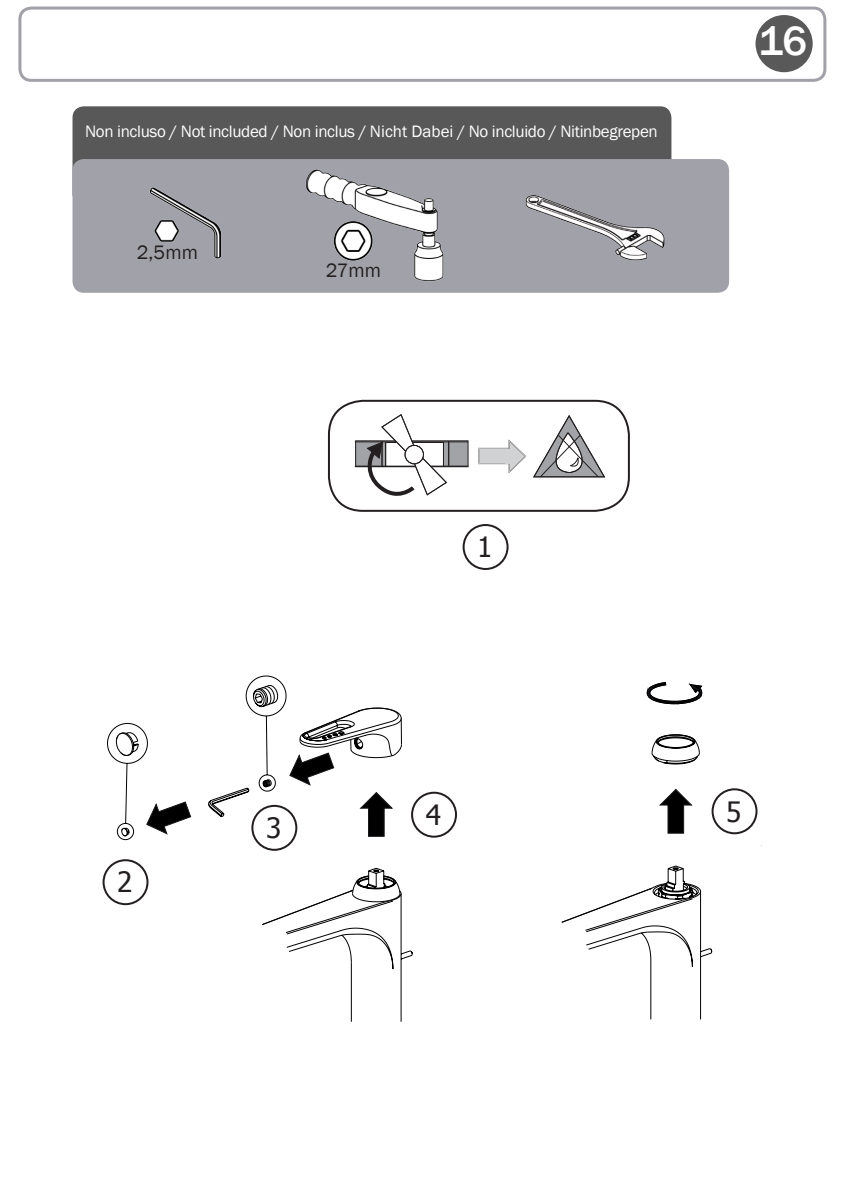
<style>
.page{position:relative;width:842px;height:1191px;background:#fff}
.page>*{position:absolute;margin:0;border:0;box-sizing:border-box;transform-origin:0 0}
.t1{font:500 42px "Franklin Gothic";color:#fff}
.t2{font:28px "Tahoma";color:#231f20}
.t3{font:20px "Franklin Gothic";color:#231f20}
.t4{font:17px "Franklin Gothic";letter-spacing:-.02em;color:#fff}
</style>
<div class="page">
<div style="left:755px;top:15px;width:58px;height:57px;background:#595959;border-radius:50%"></div>
<div style="left:18px;top:7px;width:808px;height:75px;border:3px solid #a1a1a8;border-radius:11px"></div>
<div style="left:479px;top:448px;width:30px;height:15px;background:#d1d2d4"></div>
<div style="left:478px;top:448px;width:31px;height:16px;border:1px solid #c1c2c4"></div>
<svg style="left:508px;top:415px;width:98px;height:63px"></svg>
<div style="left:505px;top:449px;width:5px;height:14px;background:#d1d2d4"></div>
<div style="left:356px;top:441px;width:112px;height:26px;background:#a1a3a6"></div>
<div style="left:355px;top:440px;width:114px;height:27px;border:1px solid #231f20"></div>
<hr style="left:355px;top:441px;width:113px;height:1px;background:#231f20">
<hr style="left:355px;top:466px;width:113px;height:1px;background:#231f20">
<svg style="left:366px;top:414px;width:83px;height:82px"></svg>
<div style="left:463px;top:524px;width:45px;height:46px;border:2px solid #231f20;border-radius:50%"></div>
<div style="left:103px;top:859px;width:45px;height:46px;border:2px solid #231f20;border-radius:50%"></div>
<div style="left:73px;top:106px;width:598px;height:99px;background:#585858;border-radius:11px"></div>
<div style="left:73px;top:159px;width:656px;height:134px;background:#a1a1a9;border-radius:11px"></div>
<img style="left:525px;top:195px;width:140px;height:66px">
<img style="left:150px;top:187px;width:71px;height:72px">
<img style="left:150px;top:207px;width:39px;height:47px">
<div style="left:328px;top:400px;width:302px;height:112px;border:2px solid #231f20;border-radius:34px"></div>
<div style="left:411px;top:791px;width:46px;height:46px;border:2px solid #231f20;border-radius:50%"></div>
<div style="left:711px;top:788px;width:46px;height:46px;border:2px solid #231f20;border-radius:50%"></div>
<img style="left:306px;top:169px;width:138px;height:112px">
<img style="left:333px;top:217px;width:42px;height:46px">
<svg style="left:107px;top:722px;width:85px;height:184px"></svg>
<svg style="left:208px;top:675px;width:205px;height:347px"></svg>
<svg style="left:659px;top:788px;width:34px;height:46px"></svg>
<svg style="left:646px;top:682px;width:57px;height:83px"></svg>
<svg style="left:561px;top:865px;width:152px;height:155px"></svg>
<p class="t4" style="left:85px;top:120px;width:574px">Non incluso / Not included / Non inclus / Nicht Dabei / No incluido / Nitinbegrepen</p>
<p class="t3" style="left:137px;top:240px;width:63px">2,5mm</p>
<p class="t3" style="left:326px;top:258px;width:57px">27mm</p>
<p class="t1" style="left:759px;top:15px;width:50px">16</p>
<p class="t2" style="left:117px;top:863px;width:17px">2</p>
<p class="t2" style="left:266px;top:809px;width:17px">3</p>
<p class="t2" style="left:477px;top:528px;width:17px">1</p>
<p class="t2" style="left:426px;top:796px;width:17px">4</p>
<p class="t2" style="left:726px;top:792px;width:17px">5</p>
</div>
